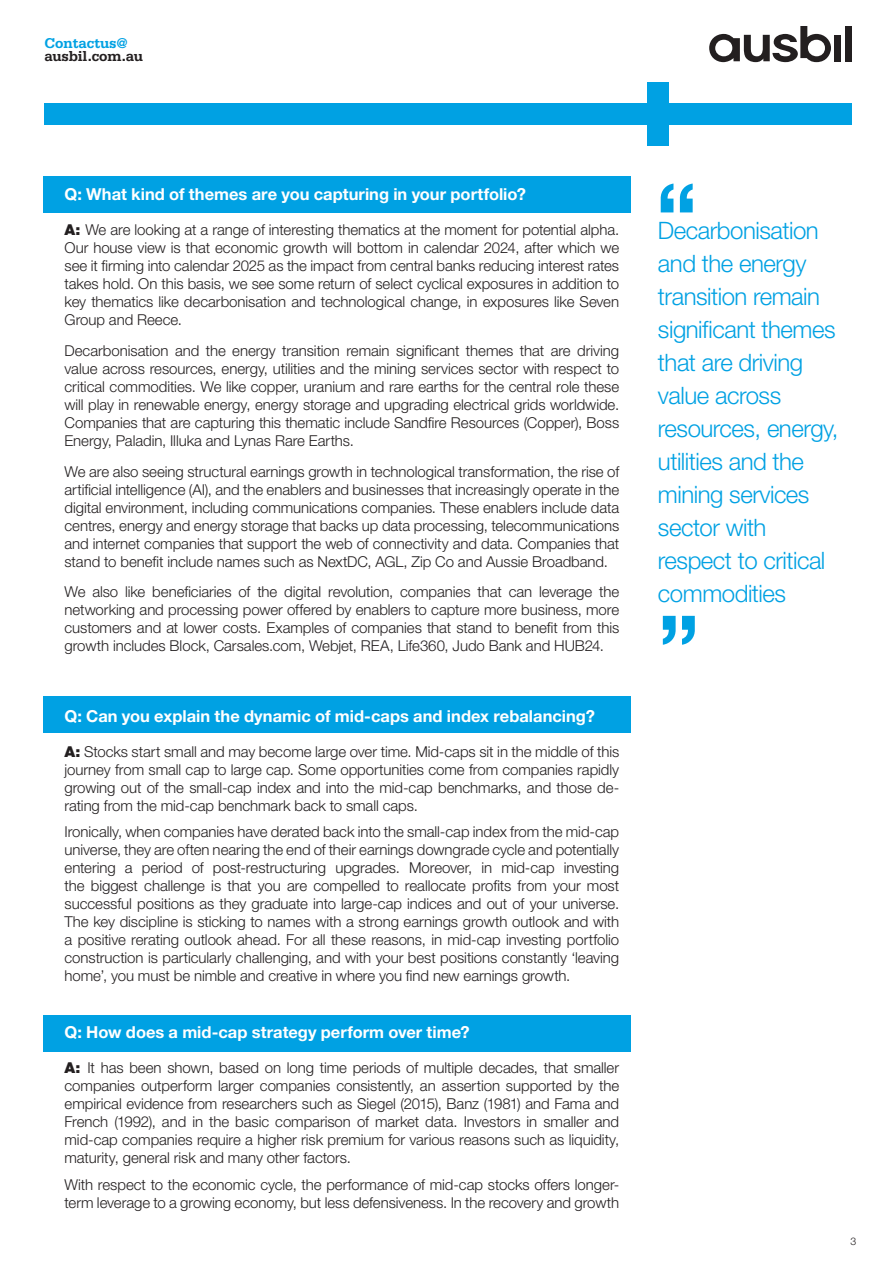
<style>
.page{position:relative;width:893px;height:1263px;background:#fff}
.page>*{position:absolute;margin:0;border:0;box-sizing:border-box;transform-origin:0 0}
.Body_text{font:700 90px "Helvetica Neue LT Std";color:#00a1e3}
.Body_text-2{font:300 24px/33px "Helvetica Neue LT Std";letter-spacing:-.02em;color:#00a1e3}
.Body_text-3{font:700 16.5px "Helvetica Neue LT Std";color:#fff}
.Body_text-4{font:300 15px/18px "Helvetica Neue LT Std";letter-spacing:-.005em;color:#231f20;text-align:justify}
.Email{font:700 15px/13.5px "Serifa Std";letter-spacing:-.01em;color:#231f20}
.Page_number_right{font:300 10.5px "Helvetica Neue LT Std";color:#231f20}
.s1{color:#00a1e3}
.s2{font-weight:900}
</style>
<div class="page">
<div style="left:44px;top:1015px;width:587px;height:37px;background:#00a1e3"></div>
<div style="left:44px;top:696px;width:587px;height:37px;background:#00a1e3"></div>
<div style="left:43px;top:176px;width:588px;height:37px;background:#00a1e3"></div>
<svg style="left:709px;top:26px;width:122px;height:36px"></svg>
<div style="left:834px;top:35px;width:7px;height:26px;background:#231f20"></div>
<div style="left:845px;top:26px;width:7px;height:35px;background:#231f20"></div>
<div style="left:44px;top:104px;width:808px;height:21px;background:#00a1e3"></div>
<div style="left:647px;top:83px;width:22px;height:63px;background:#00a1e3"></div>
<p class="Email" style="left:44px;top:36px;width:100px"><span class="s1">Contactus@ </span>ausbil.com.au</p>
<p class="Body_text-3" style="left:65px;top:184px;width:463px">Q: What kind of themes are you capturing in your portfolio?</p>
<p class="Body_text-4" style="left:65px;top:220px;width:556px"><span class="s2">A:</span> We are looking at a range of interesting thematics at the moment for potential alpha.<br>Our house view is that economic growth will bottom in calendar 2024, after which we see it firming into calendar 2025 as the impact from central banks reducing interest rates takes hold. On this basis, we see some return of select cyclical exposures in addition to key thematics like decarbonisation and technological change, in exposures like Seven Group and Reece.</p>
<p class="Body_text-4" style="left:65px;top:341px;width:556px">Decarbonisation and the energy transition remain significant themes that are driving value across resources, energy, utilities and the mining services sector with respect to critical commodities. We like copper, uranium and rare earths for the central role these will play in renewable energy, energy storage and upgrading electrical grids worldwide.<br>Companies that are capturing this thematic include Sandfire Resources (Copper), Boss Energy, Paladin, Illuka and Lynas Rare Earths.</p>
<p class="Body_text-4" style="left:65px;top:462px;width:556px">We are also seeing structural earnings growth in technological transformation, the rise of artificial intelligence (AI), and the enablers and businesses that increasingly operate in the digital environment, including communications companies. These enablers include data centres, energy and energy storage that backs up data processing, telecommunications and internet companies that support the web of connectivity and data. Companies that stand to benefit include names such as NextDC, AGL, Zip Co and Aussie Broadband.</p>
<p class="Body_text-4" style="left:65px;top:583px;width:556px">We also like beneficiaries of the digital revolution, companies that can leverage the networking and processing power offered by enablers to capture more business, more customers and at lower costs. Examples of companies that stand to benefit from this growth includes Block, Carsales.com, Webjet, REA, Life360, Judo Bank and HUB24.</p>
<p class="Body_text-3" style="left:65px;top:705px;width:532px">Q: Can you explain the dynamic of mid-caps and index rebalancing?</p>
<p class="Body_text-4" style="left:65px;top:742px;width:556px"><span class="s2">A:</span> Stocks start small and may become large over time. Mid-caps sit in the middle of this journey from small cap to large cap. Some opportunities come from companies rapidly growing out of the small-cap index and into the mid-cap benchmarks, and those de&shy;rating from the mid-cap benchmark back to small caps.</p>
<p class="Body_text-4" style="left:65px;top:822px;width:556px">Ironically, when companies have derated back into the small-cap index from the mid-cap universe, they are often nearing the end of their earnings downgrade cycle and potentially entering a period of post-restructuring upgrades. Moreover, in mid-cap investing the biggest challenge is that you are compelled to reallocate profits from your most successful positions as they graduate into large-cap indices and out of your universe.<br>The key discipline is sticking to names with a strong earnings growth outlook and with a positive rerating outlook ahead. For all these reasons, in mid-cap investing portfolio construction is particularly challenging, and with your best positions constantly ‘leaving home’, you must be nimble and creative in where you find new earnings growth.</p>
<p class="Body_text-3" style="left:65px;top:1022px;width:407px">Q: How does a mid-cap strategy perform over time?</p>
<p class="Body_text-4" style="left:65px;top:1059px;width:556px"><span class="s2">A:</span> It has been shown, based on long time periods of multiple decades, that smaller companies outperform larger companies consistently, an assertion supported by the empirical evidence from researchers such as Siegel (2015), Banz (1981) and Fama and French (1992), and in the basic comparison of market data. Investors in smaller and mid-cap companies require a higher risk premium for various reasons such as liquidity, maturity, general risk and many other factors.</p>
<p class="Body_text-4" style="left:65px;top:1175px;width:556px">With respect to the economic cycle, the performance of mid-cap stocks offers longer&shy;term leverage to a growing economy, but less defensiveness. In the recovery and growth</p>
<p class="Body_text" style="left:656px;top:160px;width:43px">“</p>
<p class="Body_text-2" style="left:658px;top:213px;width:182px">Decarbonisation and the energy transition remain significant themes that are driving value across resources, energy, utilities and the mining services sector with respect to critical commodities</p>
<p class="Body_text" style="left:700px;top:668px;width:43px;rotate:-180deg">“</p>
<p class="Page_number_right" style="left:851px;top:1235px;width:7px">3</p>
</div>
